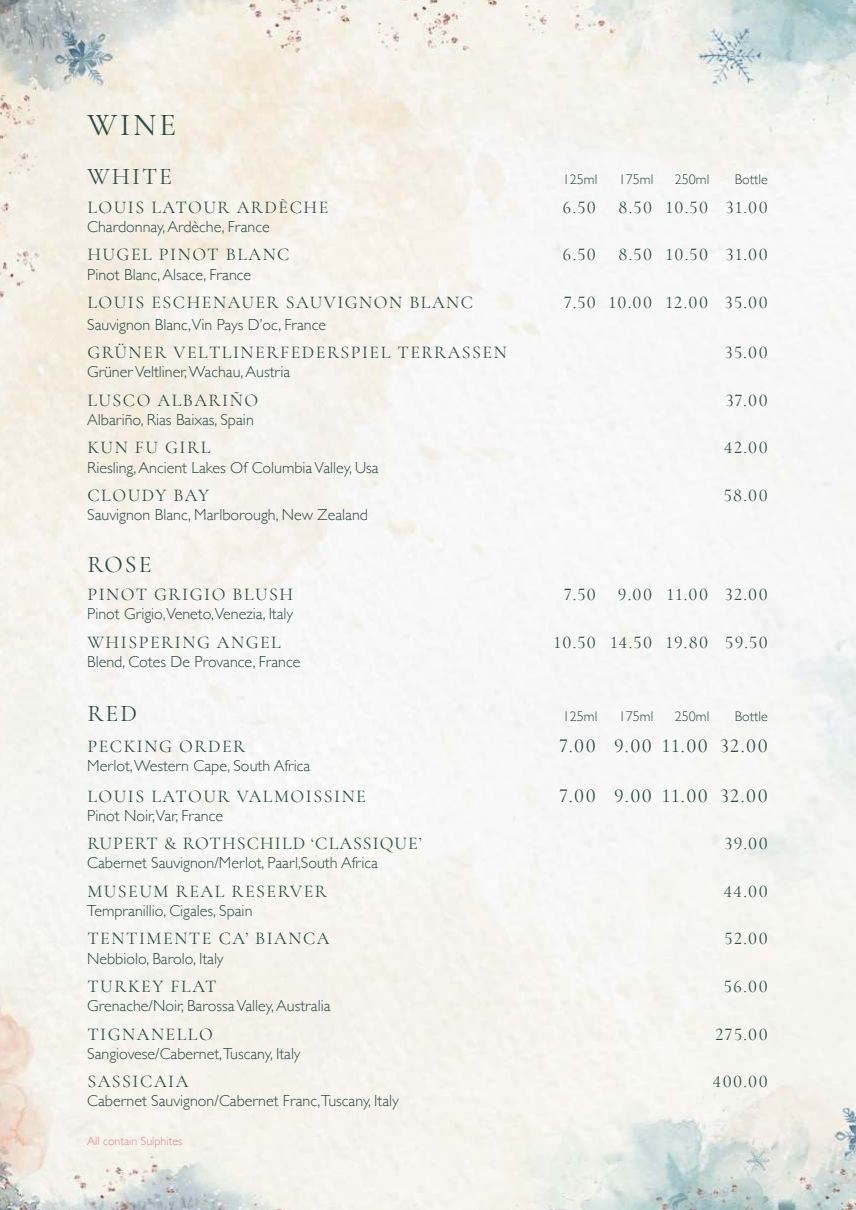
<style>
.page{position:relative;width:856px;height:1210px;background:#fff}
.page>*{position:absolute;margin:0;border:0;box-sizing:border-box;transform-origin:0 0}
.t1{font:32px "Cormorant Garamond";color:#2d4c47}
.t2{font:24px "Cormorant Garamond";letter-spacing:.085em;color:#2d4c47}
.t3{font:20px "Cormorant Garamond";letter-spacing:.075em;color:#2d4c47}
.t4{font:18px "Cormorant Garamond";letter-spacing:.085em;color:#2d4c47}
.t5{font:18px "Cormorant Garamond";letter-spacing:.06em;color:#2d4c47}
.t6{font:300 16px "Gill Sans";color:#2d4c47}
.t7{font:300 14px "Gill Sans";color:#2d4c47}
.t8{font:300 12px "Gill Sans";color:#d48a91}
</style>
<div class="page">
<img style="left:0;top:0;width:856px;height:1210px">
<h1 class="t1" style="left:87px;top:110px;width:91px">WINE</h1>
<h2 class="t2" style="left:87px;top:166px;width:86px">WHITE</h2>
<p class="t7" style="left:563px;top:169px;width:36px">125ml</p>
<p class="t7" style="left:619px;top:169px;width:36px">175ml</p>
<p class="t7" style="left:675px;top:169px;width:36px">250ml</p>
<p class="t7" style="left:735px;top:169px;width:34px">Bottle</p>
<p class="t4" style="left:87px;top:199px;width:243px">LOUIS LATOUR ARDÈCHE</p>
<p class="t4" style="left:562px;top:196px;width:35px">6.50</p>
<p class="t4" style="left:618px;top:196px;width:151px">8.50 10.50 31.00</p>
<p class="t6" style="left:87px;top:214px;width:184px">Chardonnay, Ardèche, France</p>
<p class="t4" style="left:87px;top:246px;width:204px">HUGEL PINOT BLANC</p>
<p class="t4" style="left:562px;top:244px;width:35px">6.50</p>
<p class="t4" style="left:618px;top:244px;width:151px">8.50 10.50 31.00</p>
<p class="t6" style="left:87px;top:262px;width:165px">Pinot Blanc, Alsace, France</p>
<p class="t4" style="left:87px;top:294px;width:387px">LOUIS ESCHENAUER SAUVIGNON BLANC</p>
<p class="t4" style="left:564px;top:291px;width:205px">7.50 10.00 12.00 35.00</p>
<p class="t6" style="left:87px;top:312px;width:240px">Sauvignon Blanc,Vin Pays D’oc, France</p>
<p class="t4" style="left:87px;top:341px;width:421px">GRÜNER VELTLINERFEDERSPIEL TERRASSEN</p>
<p class="t4" style="left:725px;top:341px;width:44px">35.00</p>
<p class="t6" style="left:87px;top:359px;width:204px">Grüner Veltliner, Wachau, Austria</p>
<p class="t4" style="left:87px;top:391px;width:172px">LUSCO ALBARIÑO</p>
<p class="t4" style="left:726px;top:389px;width:43px">37.00</p>
<p class="t6" style="left:87px;top:407px;width:168px">Albariño, Rias Baixas, Spain</p>
<p class="t4" style="left:87px;top:439px;width:124px">KUN FU GIRL</p>
<p class="t4" style="left:724px;top:437px;width:45px">42.00</p>
<p class="t6" style="left:87px;top:455px;width:293px">Riesling, Ancient Lakes Of Columbia Valley, Usa</p>
<p class="t4" style="left:87px;top:487px;width:123px">CLOUDY BAY</p>
<p class="t4" style="left:724px;top:484px;width:45px">58.00</p>
<p class="t6" style="left:87px;top:502px;width:282px">Sauvignon Blanc, Marlborough, New Zealand</p>
<h2 class="t2" style="left:87px;top:553px;width:66px">ROSE</h2>
<p class="t4" style="left:87px;top:586px;width:207px">PINOT GRIGIO BLUSH</p>
<p class="t4" style="left:564px;top:583px;width:205px">7.50 9.00 11.00 32.00</p>
<p class="t6" style="left:87px;top:607px;width:207px">Pinot Grigio,Veneto,Venezia, Italy</p>
<p class="t4" style="left:87px;top:633px;width:195px">WHISPERING ANGEL</p>
<p class="t4" style="left:554px;top:631px;width:215px">10.50 14.50 19.80 59.50</p>
<p class="t6" style="left:87px;top:649px;width:215px">Blend, Cotes De Provance, France</p>
<h2 class="t2" style="left:87px;top:702px;width:51px">RED</h2>
<p class="t7" style="left:563px;top:705px;width:36px">125ml</p>
<p class="t7" style="left:619px;top:705px;width:36px">175ml</p>
<p class="t7" style="left:675px;top:705px;width:36px">250ml</p>
<p class="t7" style="left:735px;top:705px;width:34px">Bottle</p>
<p class="t4" style="left:87px;top:737px;width:159px">PECKING ORDER</p>
<p class="t3" style="left:559px;top:733px;width:210px">7.00 9.00 11.00 32.00</p>
<p class="t6" style="left:87px;top:753px;width:225px">Merlot, Western Cape, South Africa</p>
<p class="t4" style="left:87px;top:787px;width:280px">LOUIS LATOUR VALMOISSINE</p>
<p class="t3" style="left:559px;top:783px;width:210px">7.00 9.00 11.00 32.00</p>
<p class="t6" style="left:87px;top:803px;width:137px">Pinot Noir,Var, France</p>
<p class="t5" style="left:87px;top:835px;width:336px">RUPERT &amp; ROTHSCHILD ‘CLASSIQUE’</p>
<p class="t4" style="left:724px;top:832px;width:45px">39.00</p>
<p class="t6" style="left:87px;top:850px;width:292px">Cabernet Sauvignon/Merlot, Paarl,South Africa</p>
<p class="t4" style="left:87px;top:882px;width:241px">MUSEUM REAL RESERVER</p>
<p class="t4" style="left:724px;top:880px;width:45px">44.00</p>
<p class="t6" style="left:87px;top:898px;width:167px">Tempranillio, Cigales, Spain</p>
<p class="t4" style="left:87px;top:930px;width:244px">TENTIMENTE CA’ BIANCA</p>
<p class="t4" style="left:725px;top:928px;width:45px">52.00</p>
<p class="t6" style="left:87px;top:946px;width:138px">Nebbiolo, Barolo, Italy</p>
<p class="t4" style="left:87px;top:978px;width:131px">TURKEY FLAT</p>
<p class="t4" style="left:724px;top:975px;width:45px">56.00</p>
<p class="t6" style="left:87px;top:993px;width:245px">Grenache/Noir, Barossa Valley, Australia</p>
<p class="t4" style="left:87px;top:1025px;width:127px">TIGNANELLO</p>
<p class="t4" style="left:715px;top:1023px;width:54px">275.00</p>
<p class="t6" style="left:87px;top:1041px;width:215px">Sangiovese/Cabernet,Tuscany, Italy</p>
<p class="t4" style="left:87px;top:1073px;width:102px">SASSICAIA</p>
<p class="t4" style="left:713px;top:1070px;width:56px">400.00</p>
<p class="t6" style="left:87px;top:1088px;width:313px">Cabernet Sauvignon/Cabernet Franc,Tuscany, Italy</p>
<p class="t8" style="left:87px;top:1131px;width:97px">All contain Sulphites</p>
</div>
